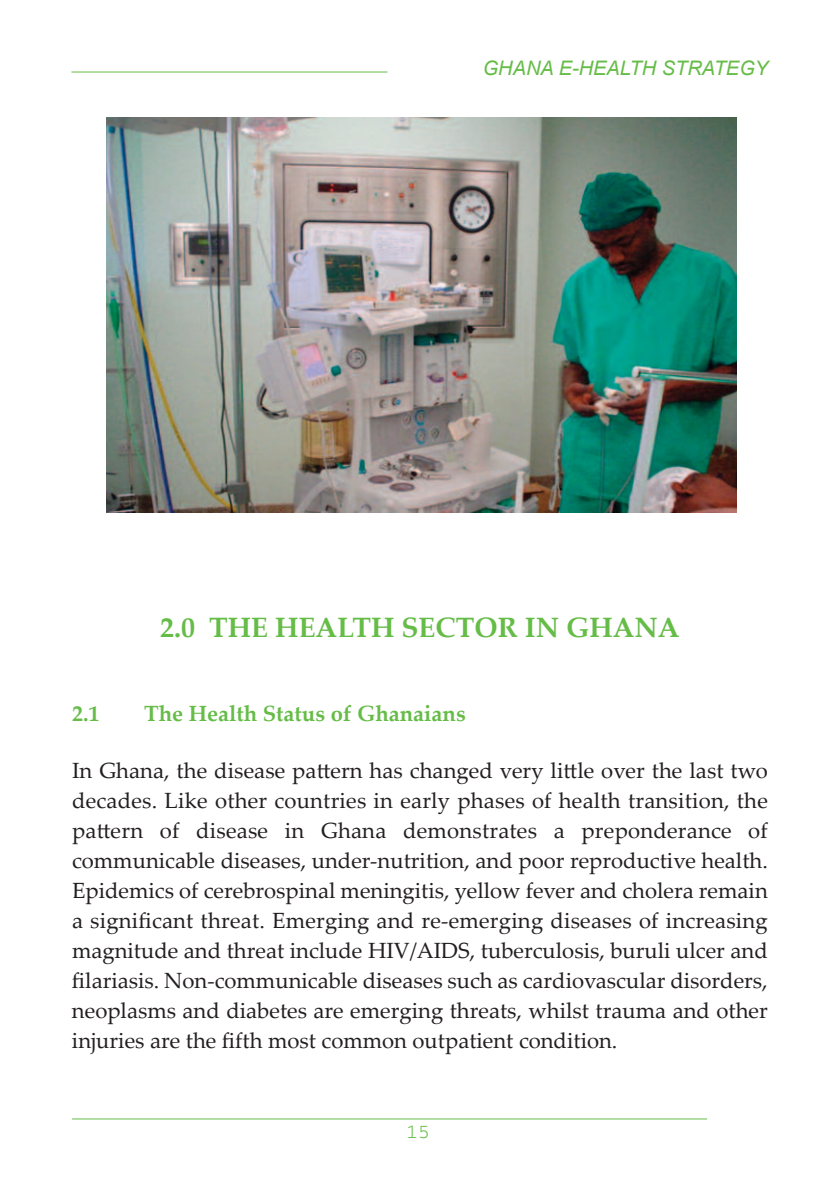
<style>
.page{position:relative;width:840px;height:1191px;background:#fff}
.page>*{position:absolute;margin:0;border:0;box-sizing:border-box;transform-origin:0 0}
.t1{font:700 28px "Palatino Linotype";color:#65bc47}
.t2{font:22px/30px "Palatino Linotype";color:#231f20;text-align:justify}
.t3{font:700 22px "Palatino Linotype";color:#65bc47}
.t4{font:italic 20px "Arial";color:#65bc47}
.t5{font:20px "Courier";color:#65bc47}
</style>
<div class="page">
<hr style="left:71px;top:72px;width:316px;height:1px;background:#65bc47">
<hr style="left:72px;top:1118px;width:634px;height:1px;background:#65bc47">
<img style="left:107px;top:117px;width:629px;height:395px">
<p class="t4" style="left:482px;top:56px;width:287px">GHANA E-HEALTH STRATEGY</p>
<p class="t1" style="left:160px;top:617px;width:520px">2.0 THE HEALTH SECTOR IN GHANA</p>
<p class="t3" style="left:72px;top:705px;width:29px">2.1</p>
<p class="t3" style="left:144px;top:705px;width:323px">The Health Status of Ghanaians</p>
<p class="t2" style="left:72px;top:758px;width:697px">In Ghana, the disease pattern has changed very little over the last two decades. Like other countries in early phases of health transition, the pattern of disease in Ghana demonstrates a preponderance of communicable diseases, under-nutrition, and poor reproductive health.<br>Epidemics of cerebrospinal meningitis, yellow fever and cholera remain a significant threat. Emerging and re-emerging diseases of increasing magnitude and threat include HIV/AIDS, tuberculosis, buruli ulcer and filariasis. Non-communicable diseases such as cardiovascular disorders, neoplasms and diabetes are emerging threats, whilst trauma and other injuries are the fifth most common outpatient condition.</p>
<p class="t5" style="left:406px;top:1125px;width:25px">15</p>
</div>
